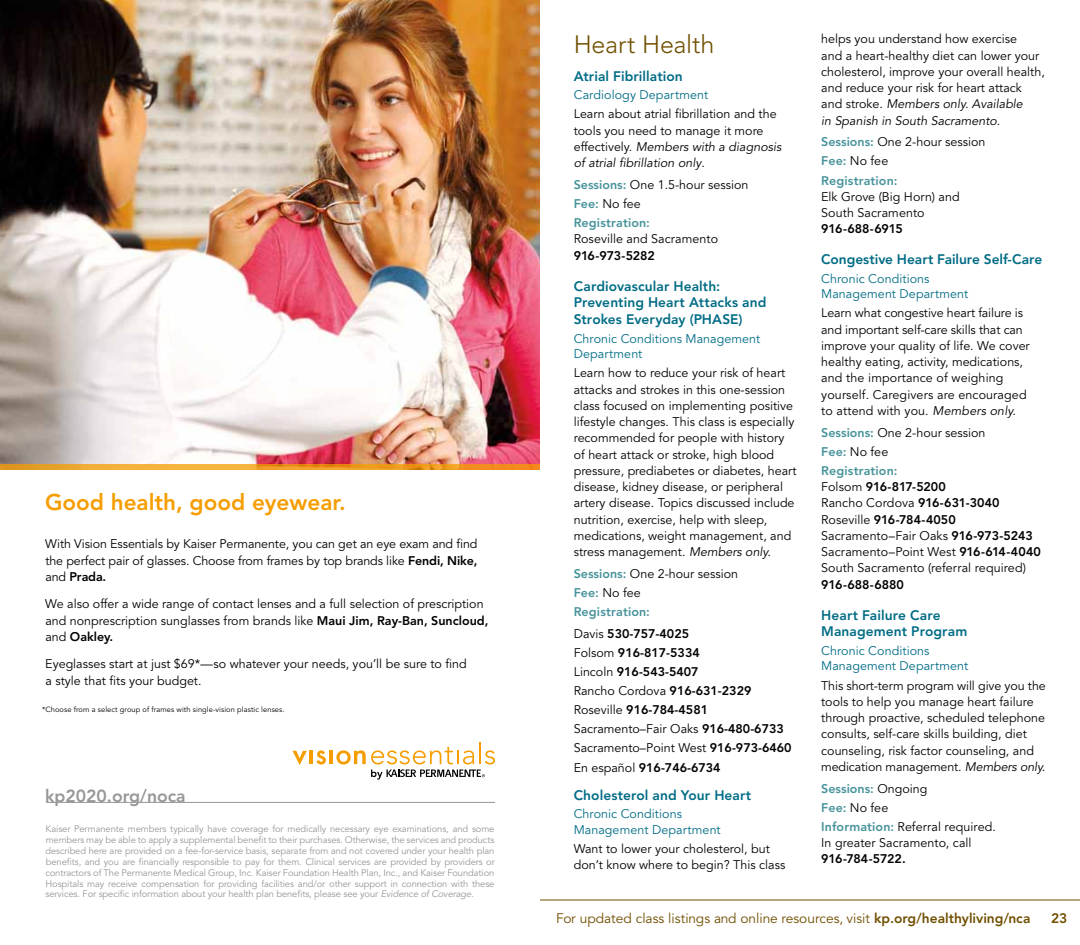
<style>
.page{position:relative;width:1080px;height:945px;background:#fff}
.page>*{position:absolute;margin:0;border:0;box-sizing:border-box;transform-origin:0 0}
.t1{font:300 25px "Avenir";color:#714f00}
.t2{font:800 22.5px "Avenir";color:#f69d00}
.t3{font:800 17.5px "Avenir";color:#969798}
.t4{font:800 13.75px/16.9px "Avenir";letter-spacing:.005em;color:#006c85}
.t5{font:13.75px "Avenir";color:#714f00}
.t6{font:800 13.75px "Avenir";color:#714f00}
.t7{font:12.5px/16.2px "Avenir";color:#000}
.t8{font:800 12.5px/19px "Avenir";color:#000}
.t9{font:800 12.5px/19px "Avenir";letter-spacing:.01em;color:#48939b}
.t10{font:12.5px/15.6px "Avenir";letter-spacing:.005em;color:#006c85}
.t11{font:9.38px/11px "Avenir";letter-spacing:-.01em;color:#969798;text-align:justify}
.t12{font:7.5px "Avenir";letter-spacing:.01em;color:#000}
.s1{font-weight:800}
.s2{font-style:italic}
.s3{font-weight:400;color:#000}
.s4{font-weight:400}
.s5{font-weight:800;color:#48939b}
</style>
<div class="page">
<hr style="left:540px;top:900px;width:540px;height:1px;background:#714f00">
<img style="left:0;top:0;width:540px;height:464px">
<svg style="left:0;top:464px;width:540px;height:6px;background:#ef9f29"></svg>
<hr style="left:479px;top:742px;width:2px;height:22px;background:#f69d00">
<svg style="left:293px;top:747px;width:202px;height:33px"></svg>
<hr style="left:46px;top:802px;width:449px;height:1px;background:#969798">
<h2 class="t2" style="left:45px;top:488px;width:302px">Good health, good eyewear.</h2>
<p class="t7" style="left:45px;top:536px;width:434px;text-align:justify">With Vision Essentials by Kaiser Permanente, you can get an eye exam and find the perfect pair of glasses. Choose from frames by top brands like <span class="s1">Fendi, Nike, </span>and <span class="s1">Prada.</span></p>
<p class="t7" style="left:45px;top:596px;width:445px">We also offer a wide range of contact lenses and a full selection of prescription and nonprescription sunglasses from brands like <span class="s1">Maui Jim, Ray-Ban, Suncloud, </span>and <span class="s1">Oakley.</span></p>
<p class="t7" style="left:45px;top:656px;width:423px">Eyeglasses start at just $69*—so whatever your needs, you’ll be sure to find a style that fits your budget.</p>
<p class="t12" style="left:42px;top:705px;width:244px">*Choose from a select group of frames with single-vision plastic lenses.</p>
<h3 class="t3" style="left:45px;top:786px;width:142px">kp2020.org/noca</h3>
<p class="t11" style="left:45px;top:823px;width:451px">Kaiser Permanente members typically have coverage for medically necessary eye examinations, and some members may be able to apply a supplemental benefit to their purchases. Otherwise, the services and products described here are provided on a fee-for-service basis, separate from and not covered under your health plan benefits, and you are financially responsible to pay for them. Clinical services are provided by providers or contractors of The Permanente Medical Group, Inc. Kaiser Foundation Health Plan, Inc., and Kaiser Foundation Hospitals may receive compensation for providing facilities and/or other support in connection with these services. For specific information about your health plan benefits, please see your <span class="s2">Evidence of Coverage</span>.</p>
<h1 class="t1" style="left:574px;top:29px;width:142px">H eart H ealth</h1>
<p class="t4" style="left:574px;top:68px;width:111px">Atrial Fibrillation</p>
<p class="t10" style="left:574px;top:88px;width:136px">Cardiology Department</p>
<p class="t7" style="left:574px;top:106px;width:209px">Learn about atrial fibrillation and the tools you need to manage it more effectively. <span class="s2">Members with a diagnosis of atrial fibrillation only</span>.</p>
<p class="t9" style="left:574px;top:175px;width:176px">Sessions: <span class="s3">One 1.5-hour session<br></span>Fee: <span class="s3">No fee<br></span>Registration:</p>
<p class="t7" style="left:574px;top:231px;width:146px">Roseville and Sacramento</p>
<p class="t8" style="left:574px;top:246px;width:83px">916-973-5282</p>
<p class="t4" style="left:574px;top:277px;width:194px">Cardiovascular Health:<br>Preventing Heart Attacks and<br>Strokes Everyday (PHASE)</p>
<p class="t10" style="left:574px;top:331px;width:188px">Chronic Conditions Management<br>Department</p>
<p class="t7" style="left:574px;top:365px;width:224px">Learn how to reduce your risk of heart attacks and strokes in this one-session class focused on implementing positive lifestyle changes. This class is especially recommended for people with history of heart attack or stroke, high blood pressure, prediabetes or diabetes, heart disease, kidney disease, or peripheral artery disease. Topics discussed include nutrition, exercise, help with sleep, medications, weight management, and stress management. <span class="s2">Members only.</span></p>
<p class="t9" style="left:574px;top:564px;width:166px">Sessions: <span class="s3">One 2-hour session<br></span>Fee: <span class="s3">No fee<br></span>Registration:</p>
<p class="t8" style="left:574px;top:624px;width:219px"><span class="s4">Davis</span> 530-757-4025<br><span class="s4">Folsom</span> 916-817-5334<br><span class="s4">Lincoln</span> 916-543-5407<br><span class="s4">Rancho Cordova</span> 916-631-2329<br><span class="s4">Roseville</span> 916-784-4581<br><span class="s4">Sacramento–Fair Oaks</span> 916-480-6733<br><span class="s4">Sacramento–Point West</span> 916-973-6460<br><span class="s4">En español</span> 916-746-6734</p>
<p class="t4" style="left:574px;top:786px;width:179px">Cholesterol and Your Heart</p>
<p class="t10" style="left:574px;top:806px;width:149px">Chronic Conditions<br>Management Department</p>
<p class="t7" style="left:574px;top:841px;width:213px">Want to lower your cholesterol, but don’t know where to begin? This class</p>
<p class="t7" style="left:821px;top:31px;width:225px">helps you understand how exercise<br>and a heart-healthy diet can lower your cholesterol, improve your overall health, and reduce your risk for heart attack and stroke. <span class="s2">Members only. Available<br>in Spanish in South Sacramento</span>.</p>
<p class="t9" style="left:821px;top:133px;width:166px">Sessions: <span class="s3">One 2-hour session<br></span>Fee: <span class="s3">No fee<br></span>Registration:</p>
<p class="t7" style="left:821px;top:189px;width:140px">Elk Grove (Big Horn) and<br>South Sacramento</p>
<p class="t8" style="left:821px;top:219px;width:83px">916-688-6915</p>
<p class="t4" style="left:821px;top:251px;width:223px">Congestive Heart Failure Self-Care</p>
<p class="t10" style="left:821px;top:271px;width:149px">Chronic Conditions<br>Management Department</p>
<p class="t7" style="left:821px;top:305px;width:210px">Learn what congestive heart failure is and important self-care skills that can improve your quality of life. We cover healthy eating, activity, medications, and the importance of weighing yourself. Caregivers are encouraged to attend with you. <span class="s2">Members only.</span></p>
<p class="t9" style="left:821px;top:423px;width:166px">Sessions: <span class="s3">One 2-hour session<br></span>Fee: <span class="s3">No fee<br></span>Registration:</p>
<p class="t7" style="left:821px;top:479px;width:221px">Folsom <span class="s1">916-817-5200<br></span>Rancho Cordova <span class="s1">916-631-3040<br></span>Roseville <span class="s1">916-784-4050<br></span>Sacramento–Fair Oaks <span class="s1">916-973-5243<br></span>Sacramento–Point West <span class="s1">916-614-4040<br></span>South Sacramento (referral required)</p>
<p class="t8" style="left:821px;top:575px;width:84px">916-688-6880</p>
<p class="t4" style="left:821px;top:606px;width:148px">Heart Failure Care<br>Management Program</p>
<p class="t10" style="left:821px;top:643px;width:149px">Chronic Conditions<br>Management Department</p>
<p class="t7" style="left:821px;top:677px;width:226px">This short-term program will give you the tools to help you manage heart failure through proactive, scheduled telephone consults, self-care skills building, diet counseling, risk factor counseling, and medication management. <span class="s2">Members only.</span></p>
<p class="t7" style="left:821px;top:779px;width:176px;line-height:19px"><span class="s5">Sessions:</span> Ongoing<br><span class="s5">Fee:</span> No fee<br><span class="s5">Information:</span> Referral required.</p>
<p class="t7" style="left:821px;top:835px;width:152px">In greater Sacramento, call</p>
<p class="t8" style="left:821px;top:849px;width:86px">916-784-5722.</p>
<p class="t5" style="left:556px;top:910px;width:476px">For updated class listings and online resources, visit <span class="s1">kp.org/healthyliving/nca</span></p>
<p class="t6" style="left:1051px;top:910px;width:18px">23</p>
</div>
